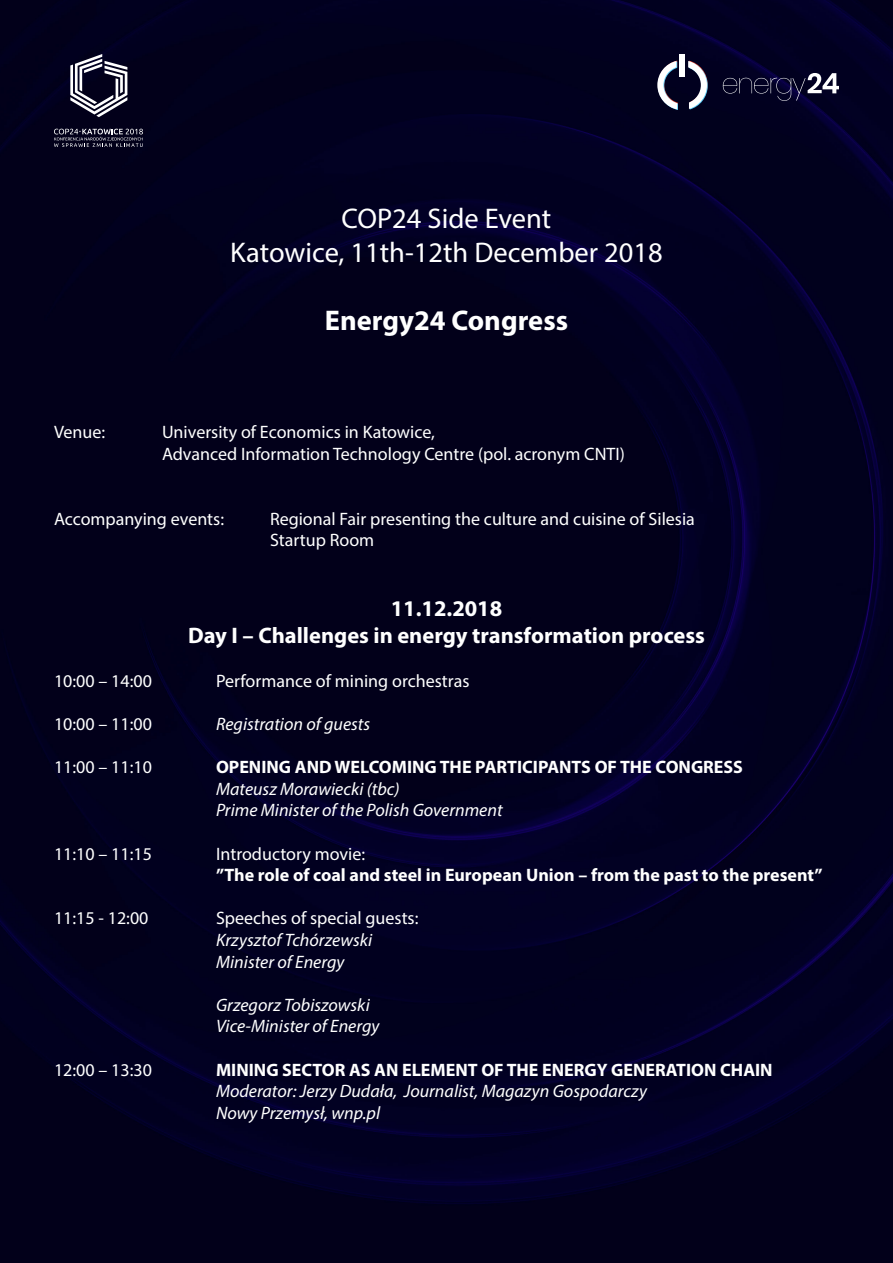
<style>
.page{position:relative;width:893px;height:1263px;background:#02001d}
.page>*{position:absolute;margin:0;border:0;box-sizing:border-box;transform-origin:0 0}
.t1{font:28.5px/34.2px "Myriad Pro";color:#fff;text-align:center}
.t2{font:700 28.5px "Myriad Pro";color:#fff}
.t3{font:700 22.5px/27px "Myriad Pro";color:#fff;text-align:center}
.t4{font:18px/21.6px "Myriad Pro";color:#fff}
.t5{font:italic 18px/21.6px "Myriad Pro";color:#fff}
.t6{font:700 18px "Myriad Pro";color:#fff}
</style>
<div class="page">
<svg style="left:688px;top:61px;width:20px;height:49px"></svg>
<svg style="left:657px;top:61px;width:21px;height:49px"></svg>
<div style="left:679px;top:54px;width:6px;height:22px;background:#fff"></div>
<svg style="left:723px;top:73px;width:116px;height:28px;background:#272544"></svg>
<svg style="left:70px;top:54px;width:57px;height:63px"></svg>
<svg style="left:54px;top:129px;width:89px;height:18px;background:#38374b"></svg>
<h1 class="t1" style="left:230px;top:200px;width:434px">COP24 Side Event<br>Katowice, 11th-12th December 2018</h1>
<h1 class="t2" style="left:325px;top:302px;width:245px">Energy24 Congress</h1>
<p class="t4" style="left:54px;top:421px;width:53px">Venue:</p>
<p class="t4" style="left:162px;top:421px;width:464px">University of Economics in Katowice,<br>Advanced Information Technology Centre (pol. acronym CNTI)</p>
<p class="t4" style="left:54px;top:507px;width:172px">Accompanying events:</p>
<p class="t4" style="left:270px;top:507px;width:426px">Regional Fair presenting the culture and cuisine of Silesia<br>Startup Room</p>
<p class="t3" style="left:188px;top:595px;width:518px">11.12.2018<br>Day I – Challenges in energy transformation process</p>
<p class="t4" style="left:54px;top:669px;width:99px">10:00 – 14:00</p>
<p class="t4" style="left:216px;top:669px;width:255px">Performance of mining orchestras</p>
<p class="t4" style="left:54px;top:713px;width:99px">10:00 – 11:00</p>
<p class="t5" style="left:216px;top:713px;width:156px">Registration of guests</p>
<p class="t4" style="left:54px;top:756px;width:99px">11:00 – 11:10</p>
<p class="t6" style="left:216px;top:755px;width:528px">OPENING AND WELCOMING THE PARTICIPANTS OF THE CONGRESS</p>
<p class="t5" style="left:216px;top:777px;width:288px">Mateusz Morawiecki (tbc)<br>Prime Minister of the Polish Government</p>
<p class="t4" style="left:54px;top:842px;width:99px">11:10 – 11:15</p>
<p class="t4" style="left:216px;top:842px;width:151px">Introductory movie:</p>
<p class="t6" style="left:216px;top:863px;width:608px">”The role of coal and steel in European Union – from the past to the present”</p>
<p class="t4" style="left:54px;top:907px;width:96px">11:15 - 12:00</p>
<p class="t4" style="left:216px;top:907px;width:204px">Speeches of special guests:</p>
<p class="t5" style="left:216px;top:929px;width:158px">Krzysztof Tchórzewski<br>Minister of Energy</p>
<p class="t5" style="left:216px;top:993px;width:165px">Grzegorz Tobiszowski<br>Vice-Minister of Energy</p>
<p class="t4" style="left:54px;top:1058px;width:99px">12:00 – 13:30</p>
<p class="t6" style="left:216px;top:1058px;width:558px">MINING SECTOR AS AN ELEMENT OF THE ENERGY GENERATION CHAIN</p>
<p class="t5" style="left:216px;top:1080px;width:432px">Moderator: Jerzy Dudała, Journalist, Magazyn Gospodarczy<br>Nowy Przemysł, wnp.pl</p>
</div>
